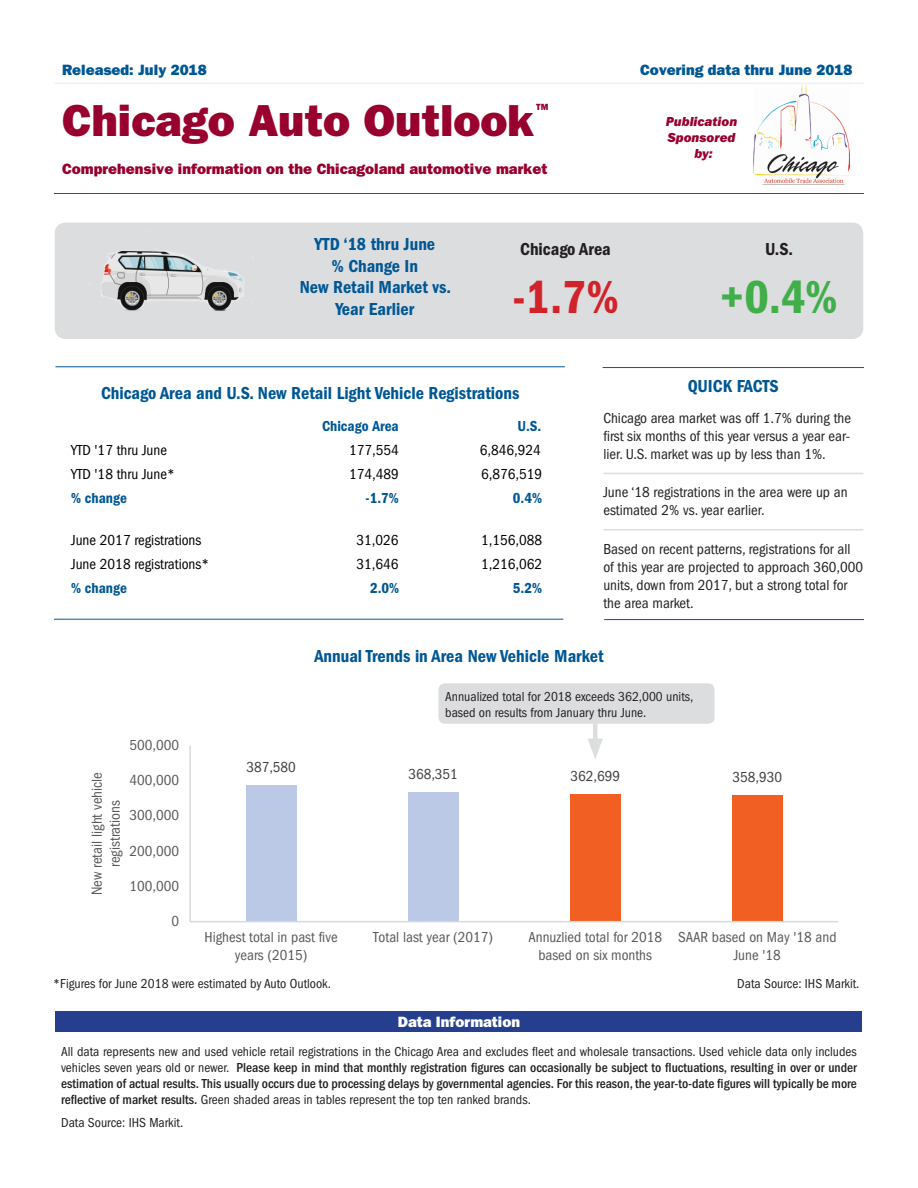
<style>
.page{position:relative;width:918px;height:1188px;background:#fff}
.page>*{position:absolute;margin:0;border:0;box-sizing:border-box;transform-origin:0 0}
.Graph_and_table_head{font:48px "ITC Franklin Gothic Std Dm Cd";color:#d1232a}
.Graph_and_table_head-2{font:48px "ITC Franklin Gothic Std Dm Cd";color:#40ae49}
.t1{font:45px "ITC Franklin Gothic Std Hvy";color:#98012d}
.Graph_and_table_head-3{font:18px/21.6px "ITC Franklin Gothic Std Dm Cd";color:#005794;text-align:center}
.Graph_and_table_head-4{font:18px "ITC Franklin Gothic Std Dm Cd";color:#231f20}
.Quick_Facts_Items{font:condensed 15px/18px "ITC Franklin Gothic Std";color:#231f20}
.t2{font:condensed 15px/18px "ITC Franklin Gothic Std";color:#595959;text-align:center}
.t3{font:condensed 15px "ITC Franklin Gothic Std";color:#000}
.t4{font:15px "ITC Franklin Gothic Std Hvy";color:#98012d}
.t5{font:15px "ITC Franklin Gothic Std Dm Cd";color:#005794}
.t6{font:15px "ITC Franklin Gothic Std Hvy";color:#005794}
.t7{font:condensed 15px "ITC Franklin Gothic Std";color:#404040}
.t8{font:15px "ITC Franklin Gothic Std Hvy";color:#fff}
.t9{font:500 condensed 13.5px/16.2px "ITC Franklin Gothic Std";color:#231f20;text-align:justify}
.Text_Boxes{font:condensed 13.5px/16.2px "ITC Franklin Gothic Std";color:#231f20}
.Body{font:condensed 13.5px "ITC Franklin Gothic Std";color:#231f20}
.t10{font:13.5px/16.2px "ITC Franklin Gothic Std Hvy It";color:#98012d;text-align:center}
.t11{font:9px "ITC Franklin Gothic Std Hvy";color:#98012d}
.s1{font-weight:400}
</style>
<div class="page">
<svg style="left:189px;top:725px;width:650px;height:198px"></svg>
<div style="left:55px;top:223px;width:808px;height:116px;background:#dcdddf;border-radius:11px"></div>
<hr style="left:54px;top:83px;width:810px;height:1px;background:#ededee">
<hr style="left:54px;top:193px;width:810px;height:1px;background:#015dab">
<div style="left:56px;top:1011px;width:806px;height:21px;background:#253f8e"></div>
<img style="left:754px;top:85px;width:95px;height:99px">
<hr style="left:603px;top:367px;width:261px;height:1px;background:#005794">
<hr style="left:604px;top:619px;width:260px;height:1px;background:#005794">
<hr style="left:603px;top:473px;width:260px;height:1px;background:#dcdddf">
<hr style="left:603px;top:529px;width:260px;height:1px;background:#dcdddf">
<div style="left:438px;top:683px;width:277px;height:41px;background:#dcdddf;border-radius:6px"></div>
<hr style="left:593px;top:724px;width:4px;height:23px;background:#dcdddf">
<svg style="left:588px;top:739px;width:15px;height:20px"></svg>
<hr style="left:56px;top:366px;width:509px;height:1px;background:#005794">
<hr style="left:54px;top:619px;width:509px;height:1px;background:#005794">
<img style="left:101px;top:251px;width:143px;height:60px">
<p class="t6" style="left:62px;top:61px;width:146px">Released: July 2018</p>
<p class="t6" style="left:640px;top:61px;width:214px">Covering data thru June 2018</p>
<p class="t1" style="left:62px;top:94px;width:473px">Chicago Auto Outlook</p>
<p class="t4" style="left:62px;top:160px;width:487px">Comprehensive information on the Chicagoland automotive market</p>
<p class="t11" style="left:536px;top:101px;width:14px">TM</p>
<p class="t10" style="left:666px;top:113px;width:73px">Publication<br>Sponsored by:</p>
<p class="Graph_and_table_head-3" style="left:315px;top:233px;width:122px">YTD ‘18 thru June % Change In</p>
<p class="Graph_and_table_head-3" style="left:300px;top:277px;width:153px">New Retail Market vs.</p>
<p class="Graph_and_table_head-3" style="left:336px;top:298px;width:80px">Year Earlier</p>
<p class="Graph_and_table_head-4" style="left:520px;top:239px;width:92px">Chicago Area</p>
<p class="Graph_and_table_head" style="left:512px;top:269px;width:108px">-1.7%</p>
<p class="Graph_and_table_head-4" style="left:765px;top:239px;width:29px">U.S.</p>
<p class="Graph_and_table_head-2" style="left:720px;top:269px;width:119px">+0.4%</p>
<p class="Graph_and_table_head-3" style="left:101px;top:382px;width:420px">Chicago Area and U.S. New Retail Light Vehicle Registrations</p>
<p class="Graph_and_table_head-3" style="left:688px;top:375px;width:92px">QUICK FACTS</p>
<p class="Quick_Facts_Items" style="left:603px;top:409px;width:249px;text-align:justify">Chicago area market was off 1.7% during the first six months of this year versus a year ear&shy;lier. U.S. market was up by less than 1%.</p>
<p class="Quick_Facts_Items" style="left:603px;top:484px;width:246px">June ‘18 registrations in the area were up an estimated 2% vs. year earlier.</p>
<p class="Quick_Facts_Items" style="left:603px;top:540px;width:261px">Based on recent patterns, registrations for all of this year are projected to approach 360,000 units, down from 2017, but a strong total for the area market.</p>
<p class="t5" style="left:322px;top:418px;width:78px">Chicago Area</p>
<p class="t5" style="left:517px;top:418px;width:26px">U.S.</p>
<p class="t3" style="left:71px;top:442px;width:97px">YTD '17 thru June</p>
<p class="t3" style="left:349px;top:442px;width:51px">177,554</p>
<p class="t3" style="left:480px;top:442px;width:62px">6,846,924</p>
<p class="t3" style="left:71px;top:466px;width:105px">YTD '18 thru June*</p>
<p class="t3" style="left:349px;top:466px;width:51px">174,489</p>
<p class="t3" style="left:481px;top:466px;width:62px">6,876,519</p>
<p class="t5" style="left:71px;top:490px;width:57px">% change</p>
<p class="t5" style="left:366px;top:490px;width:35px">-1.7%</p>
<p class="t5" style="left:513px;top:490px;width:31px">0.4%</p>
<p class="t3" style="left:71px;top:532px;width:132px">June 2017 registrations</p>
<p class="t3" style="left:357px;top:532px;width:43px">31,026</p>
<p class="t3" style="left:481px;top:532px;width:62px">1,156,088</p>
<p class="t3" style="left:71px;top:556px;width:140px">June 2018 registrations*</p>
<p class="t3" style="left:357px;top:556px;width:43px">31,646</p>
<p class="t3" style="left:481px;top:556px;width:62px">1,216,062</p>
<p class="t5" style="left:71px;top:580px;width:57px">% change</p>
<p class="t5" style="left:370px;top:580px;width:31px">2.0%</p>
<p class="t5" style="left:513px;top:580px;width:31px">5.2%</p>
<p class="t2" style="left:130px;top:736px;width:51px">500,000</p>
<p class="t2" style="left:88px;top:895px;width:125px;rotate:-90deg">New retail light vehicle registrations</p>
<p class="t2" style="left:130px;top:771px;width:51px">400,000</p>
<p class="t2" style="left:130px;top:807px;width:51px">300,000</p>
<p class="t2" style="left:130px;top:842px;width:51px">200,000</p>
<p class="t2" style="left:130px;top:877px;width:51px">100,000</p>
<p class="t2" style="left:172px;top:912px;width:9px">0</p>
<p class="t7" style="left:246px;top:759px;width:51px">387,580</p>
<p class="Graph_and_table_head-3" style="left:314px;top:645px;width:291px">Annual Trends in Area New Vehicle Market</p>
<p class="Text_Boxes" style="left:445px;top:688px;width:250px">Annualized total for 2018 exceeds 362,000 units, based on results from January thru June.</p>
<p class="t7" style="left:408px;top:766px;width:51px">368,351</p>
<p class="t7" style="left:570px;top:768px;width:51px">362,699</p>
<p class="t7" style="left:732px;top:769px;width:51px">358,930</p>
<p class="t2" style="left:205px;top:928px;width:135px">Highest total in past five years (2015)</p>
<p class="t2" style="left:373px;top:928px;width:121px">Total last year (2017)</p>
<p class="t2" style="left:528px;top:928px;width:135px">Annuzlied total for 2018 based on six months</p>
<p class="t2" style="left:678px;top:928px;width:160px">SAAR based on May '18 and<br>June '18</p>
<p class="Body" style="left:53px;top:976px;width:279px">*Figures for June 2018 were estimated by Auto Outlook.</p>
<p class="Body" style="left:737px;top:976px;width:124px">Data Source: IHS Markit.</p>
<p class="t8" style="left:398px;top:1013px;width:124px">Data Information</p>
<p class="t9" style="left:61px;top:1043px;width:797px"><span class="s1">All data represents new and used vehicle retail registrations in the Chicago Area and excludes fleet and wholesale transactions. Used vehicle data only includes vehicles seven years old or newer.</span> Please keep in mind that monthly registration figures can occasionally be subject to fluctuations, resulting in over or under estimation of actual results. This usually occurs due to processing delays by governmental agencies. For this reason, the year-to-date figures will typically be more reflective of market results. <span class="s1">Green shaded areas in tables represent the top ten ranked brands.</span></p>
<p class="Text_Boxes" style="left:61px;top:1115px;width:124px">Data Source: IHS Markit.</p>
</div>
